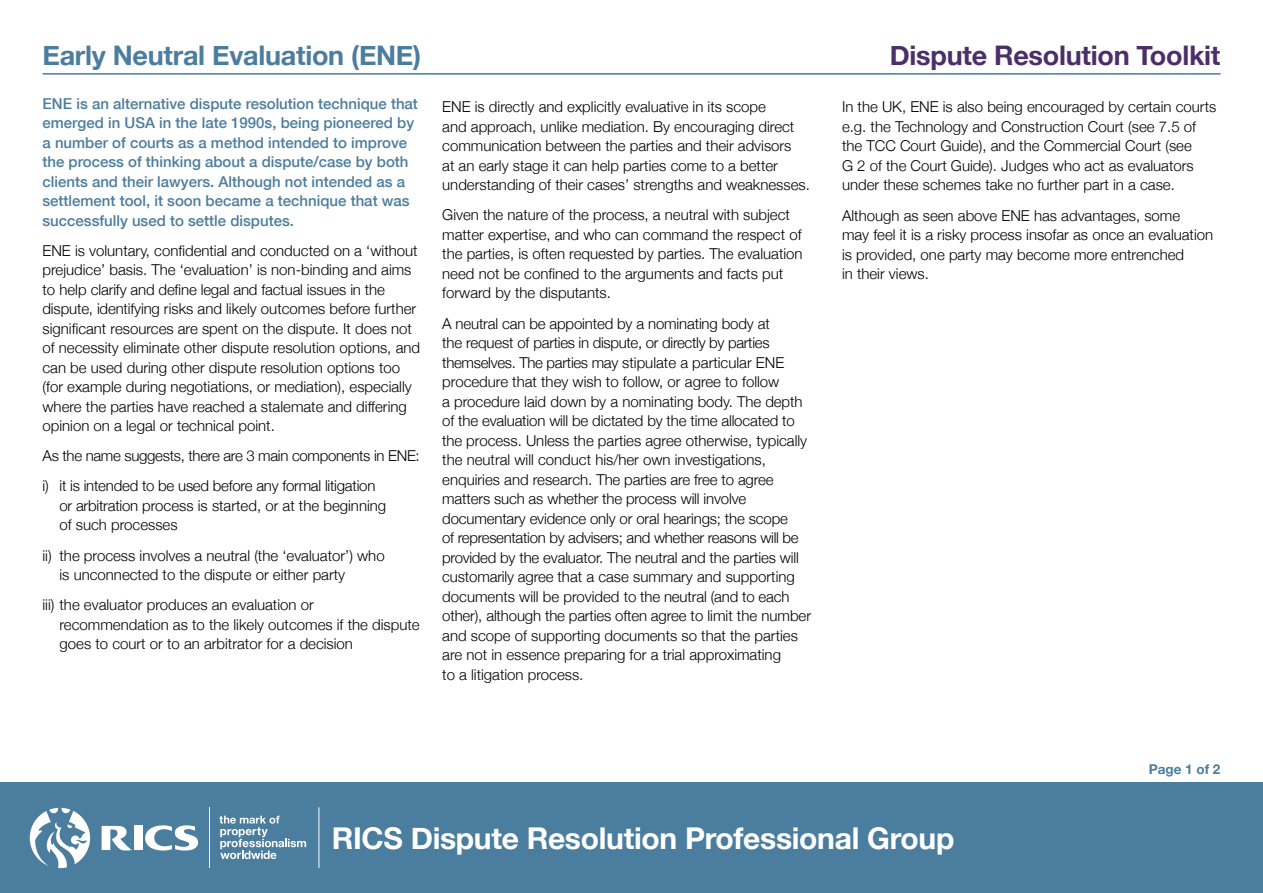
<style>
.page{position:relative;width:1263px;height:893px;background:#fff}
.page>*{position:absolute;margin:0;border:0;box-sizing:border-box;transform-origin:0 0}
.t1{font:700 30px "Helvetica Neue";letter-spacing:-.01em;color:#fff}
.t2{font:700 27px "Helvetica Neue";letter-spacing:-.01em;color:#4b7d9e}
.t3{font:700 27px "Helvetica Neue";letter-spacing:-.01em;color:#4c2f69}
.t4{font:300 15px/19.5px "Helvetica Neue";color:#000}
.t5{font:500 15px/19.5px "Helvetica Neue";color:#4b7d9e}
.t6{font:300 15px/30.2px "Helvetica Neue";letter-spacing:-.02em;color:#000}
.t7{font:700 13.5px "Helvetica Neue";color:#4b7d9e}
</style>
<div class="page">
<div style="left:0;top:782px;width:1263px;height:111px;background:#4b7d9e"></div>
<svg style="left:145px;top:825px;width:53px;height:25px"></svg>
<div style="left:134px;top:826px;width:8px;height:24px;background:#fff"></div>
<svg style="left:102px;top:826px;width:30px;height:24px"></svg>
<svg style="left:30px;top:808px;width:60px;height:60px"></svg>
<hr style="left:209px;top:807px;width:1px;height:61px;background:#fff">
<svg style="left:219px;top:816px;width:87px;height:43px"></svg>
<hr style="left:319px;top:807px;width:1px;height:61px;background:#fff">
<hr style="left:43px;top:73px;width:1177px;height:2px;background:#4b7d9e">
<h2 class="t2" style="left:43px;top:38px;width:380px">Early Neutral Evaluation (ENE)</h2>
<h2 class="t3" style="left:890px;top:38px;width:332px">Dispute Resolution Toolkit</h2>
<p class="t5" style="left:43px;top:93px;width:377px">ENE is an alternative dispute resolution technique that emerged in USA in the late 1990s, being pioneered by a number of courts as a method intended to improve the process of thinking about a dispute/case by both clients and their lawyers. Although not intended as a settlement tool, it soon became a technique that was successfully used to settle disputes.</p>
<p class="t4" style="left:43px;top:240px;width:379px">ENE is voluntary, confidential and conducted on a ‘without prejudice’ basis. The ‘evaluation’ is non-binding and aims to help clarify and define legal and factual issues in the dispute, identifying risks and likely outcomes before further significant resources are spent on the dispute. It does not of necessity eliminate other dispute resolution options, and can be used during other dispute resolution options too (for example during negotiations, or mediation), especially where the parties have reached a stalemate and differing opinion on a legal or technical point.</p>
<p class="t6" style="left:43px;top:441px;width:379px">As the name suggests, there are 3 main components in ENE: i) it is intended to be used before any formal litigation</p>
<p class="t4" style="left:60px;top:496px;width:328px">or arbitration process is started, or at the beginning of such processes</p>
<p class="t4" style="left:60px;top:545px;width:327px;text-indent:-17px">ii) the process involves a neutral (the ‘evaluator’) who is unconnected to the dispute or either party</p>
<p class="t4" style="left:60px;top:595px;width:362px;text-indent:-17px">iii) the evaluator produces an evaluation or recommendation as to the likely outcomes if the dispute goes to court or to an arbitrator for a decision</p>
<p class="t4" style="left:442px;top:97px;width:369px">ENE is directly and explicitly evaluative in its scope<br>and approach, unlike mediation. By encouraging direct communication between the parties and their advisors<br>at an early stage it can help parties come to a better understanding of their cases’ strengths and weaknesses.</p>
<p class="t4" style="left:442px;top:205px;width:362px">Given the nature of the process, a neutral with subject matter expertise, and who can command the respect of the parties, is often requested by parties. The evaluation need not be confined to the arguments and facts put forward by the disputants.</p>
<p class="t4" style="left:442px;top:313px;width:370px">A neutral can be appointed by a nominating body at<br>the request of parties in dispute, or directly by parties themselves. The parties may stipulate a particular ENE procedure that they wish to follow, or agree to follow<br>a procedure laid down by a nominating body. The depth of the evaluation will be dictated by the time allocated to the process. Unless the parties agree otherwise, typically the neutral will conduct his/her own investigations, enquiries and research. The parties are free to agree matters such as whether the process will involve documentary evidence only or oral hearings; the scope<br>of representation by advisers; and whether reasons will be provided by the evaluator. The neutral and the parties will customarily agree that a case summary and supporting documents will be provided to the neutral (and to each other), although the parties often agree to limit the number and scope of supporting documents so that the parties are not in essence preparing for a trial approximating<br>to a litigation process.</p>
<p class="t4" style="left:842px;top:97px;width:376px">In the UK, ENE is also being encouraged by certain courts e.g. the Technology and Construction Court (see 7.5 of the TCC Court Guide), and the Commercial Court (see<br>G 2 of the Court Guide). Judges who act as evaluators under these schemes take no further part in a case.</p>
<p class="t4" style="left:842px;top:205px;width:373px">Although as seen above ENE has advantages, some<br>may feel it is a risky process insofar as once an evaluation is provided, one party may become more entrenched<br>in their views.</p>
<h1 class="t1" style="left:332px;top:820px;width:624px">RICS Dispute Resolution Professional Group</h1>
<p class="t7" style="left:1149px;top:761px;width:73px">Page 1 of 2</p>
</div>
